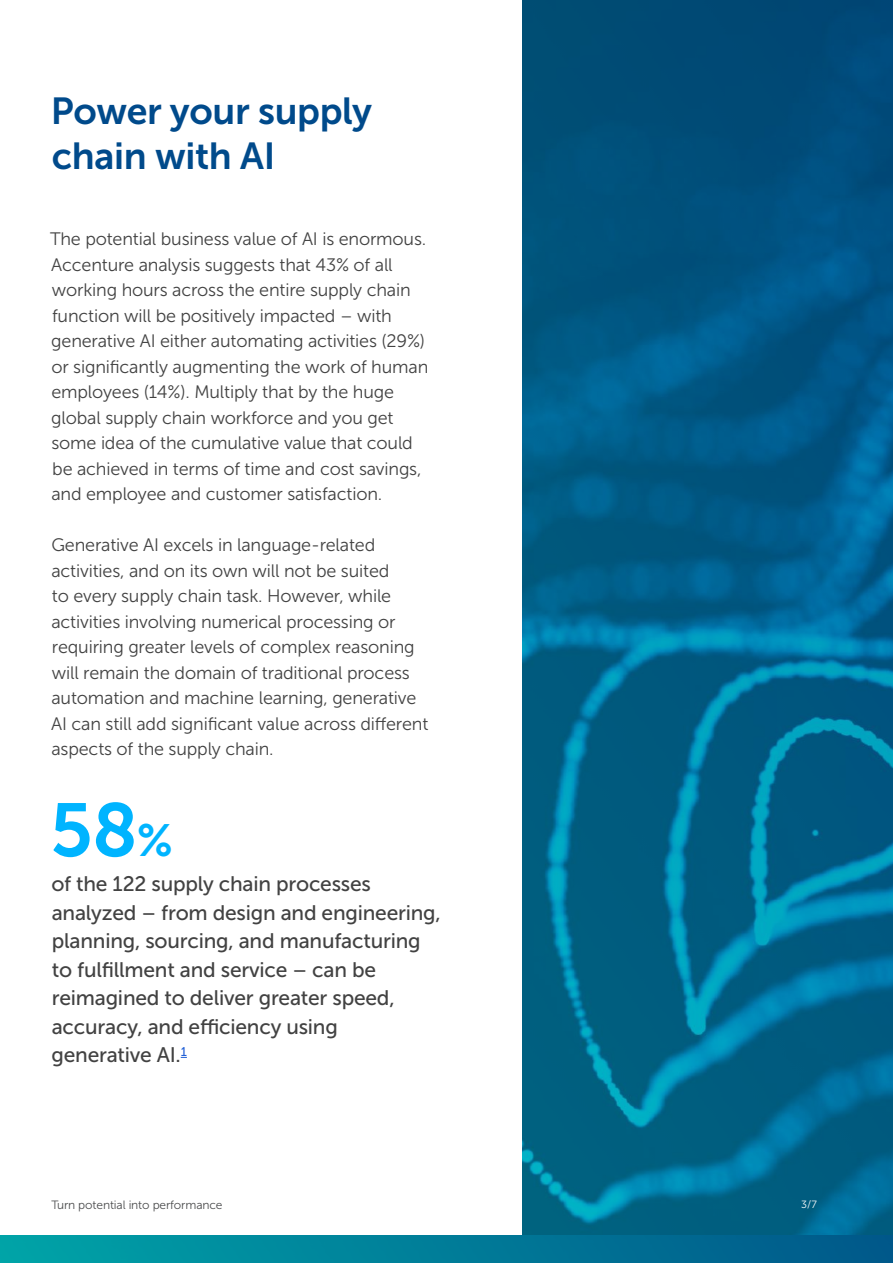
<style>
.page{position:relative;width:893px;height:1263px;background:#fff}
.page>*{position:absolute;margin:0;border:0;box-sizing:border-box;transform-origin:0 0}
.t1{font:75px "Museo Sans 700";color:#00b4ff}
.t2{font:37.5px/45px "Museo Sans 700";letter-spacing:-.01em;color:#004a8b}
.t3{font:21px/28.5px "Museo Sans 500";letter-spacing:-.01em;color:#424242}
.t4{font:18px/25.5px "Museo Sans 300";letter-spacing:-.01em;color:#424242}
.t5{font:12px "Museo Sans 300";letter-spacing:-.01em;color:#4c4d4e}
.t6{font:10.5px "Museo Sans 300";color:#fff}
.s1{font-size:45px}
</style>
<div class="page">
<img style="left:522px;top:0;width:371px;height:1235px">
<img style="left:0;top:1235px;width:893px;height:28px">
<h2 class="t2" style="left:51px;top:89px;width:323px">Power your supply chain with AI</h2>
<p class="t4" style="left:50px;top:226px;width:380px">The potential business value of AI is enormous.<br>Accenture analysis suggests that 43% of all working hours across the entire supply chain function will be positively impacted – with generative AI either automating activities (29%) or significantly augmenting the work of human employees (14%). Multiply that by the huge global supply chain workforce and you get some idea of the cumulative value that could be achieved in terms of time and cost savings, and employee and customer satisfaction.</p>
<p class="t4" style="left:51px;top:533px;width:379px">Generative AI excels in language-related activities, and on its own will not be suited<br>to every supply chain task. However, while activities involving numerical processing or requiring greater levels of complex reasoning will remain the domain of traditional process automation and machine learning, generative AI can still add significant value across different aspects of the supply chain.</p>
<h1 class="t1" style="left:50px;top:789px;width:124px">58<span class="s1">%</span></h1>
<p class="t3" style="left:51px;top:869px;width:391px">of the 122 supply chain processes analyzed – from design and engineering, planning, sourcing, and manufacturing to fulfillment and service – can be reimagined to deliver greater speed, accuracy, and efficiency using generative AI.<sup>1</sup></p>
<p class="t5" style="left:51px;top:1198px;width:173px">Turn potential into performance</p>
<p class="t6" style="left:801px;top:1199px;width:17px">3 / 7</p>
</div>
